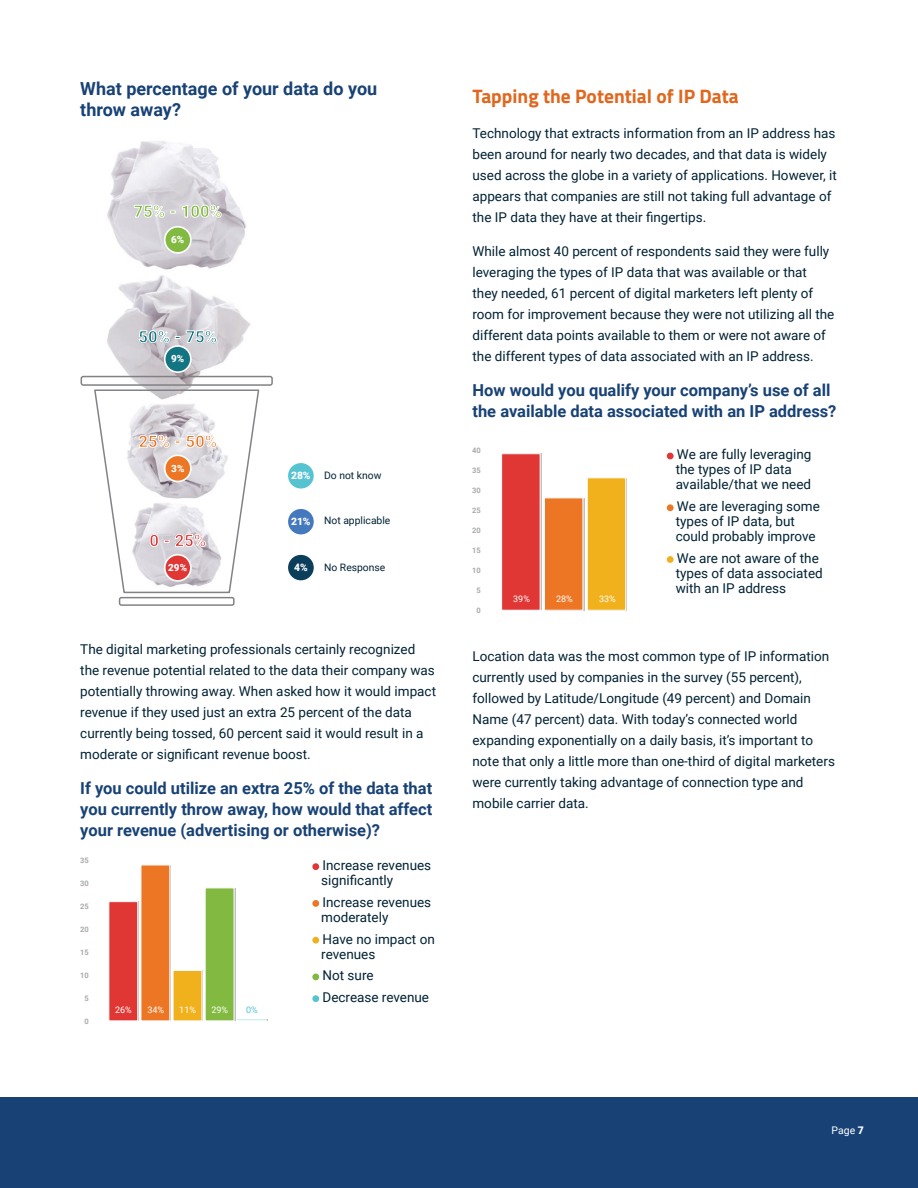
<style>
.page{position:relative;width:918px;height:1188px;background:#fff}
.page>*{position:absolute;margin:0;border:0;box-sizing:border-box;transform-origin:0 0}
.t1{font:700 19.5px "Titillium Web";color:#e0671e}
.t2{font:700 18px/21px "Roboto";color:#184275}
.t3{font:700 16.5px/21px "Roboto";color:#184275;text-align:justify}
.t4{font:900 16.5px "Roboto";color:#82ba41}
.t5{font:900 16.5px "Roboto";color:#ec7623}
.t6{font:900 16.5px "Roboto";color:#137582}
.t7{font:900 16.5px "Roboto";color:#e03634}
.t8{font:13.5px/21px "Roboto";color:#002234}
.t9{font:10.5px "Roboto";color:#fff}
.t10{font:10.35px "Roboto";color:#002234}
.t11{font:900 10.35px "Roboto";color:#fff}
.t12{font:900 9.9px "Roboto";color:#fff}
.t13{font:9px "Roboto";color:#fff}
.t14{font:9px "Roboto";color:#56c3d1}
.t15{font:700 7.5px "Roboto";color:#a7a9ac}
.s1{font-weight:900}
</style>
<div class="page">
<div style="left:0;top:1097px;width:918px;height:91px;background:#184275"></div>
<div style="left:667px;top:453px;width:7px;height:6px;background:#e03634;border-radius:50%"></div>
<div style="left:667px;top:504px;width:7px;height:7px;background:#ec7623;border-radius:50%"></div>
<div style="left:667px;top:556px;width:7px;height:7px;background:#f0b11d;border-radius:50%"></div>
<div style="left:589px;top:478px;width:38px;height:132px;background:#cecfd1"></div>
<div style="left:546px;top:498px;width:38px;height:112px;background:#dbdcdd"></div>
<div style="left:503px;top:454px;width:39px;height:156px;background:#bfc0c2"></div>
<div style="left:587px;top:477px;width:39px;height:134px;background:#f0b11d;border:1px solid #fff"></div>
<div style="left:544px;top:497px;width:39px;height:114px;background:#ec7623;border:1px solid #fff"></div>
<div style="left:501px;top:453px;width:40px;height:158px;background:#e03634;border:1px solid #fff"></div>
<img style="left:107px;top:141px;width:139px;height:129px">
<img style="left:107px;top:275px;width:144px;height:100px">
<div style="left:119px;top:597px;width:116px;height:9px;border:2px solid #808285;border-radius:2px"></div>
<svg style="left:80px;top:375px;width:193px;height:219px"></svg>
<svg style="left:139px;top:330px;width:30px;height:13px"></svg>
<svg style="left:175px;top:336px;width:5px;height:3px"></svg>
<svg style="left:186px;top:330px;width:31px;height:13px"></svg>
<svg style="left:134px;top:205px;width:41px;height:12px"></svg>
<svg style="left:182px;top:205px;width:39px;height:12px"></svg>
<div style="left:165px;top:555px;width:26px;height:26px;background:#e03634;border-radius:50%"></div>
<div style="left:164px;top:554px;width:28px;height:28px;border:2px solid #fff;border-radius:50%"></div>
<div style="left:165px;top:455px;width:26px;height:26px;background:#ec7623;border-radius:50%"></div>
<div style="left:164px;top:455px;width:28px;height:27px;border:2px solid #fff;border-radius:50%"></div>
<div style="left:164px;top:346px;width:27px;height:26px;background:#fcfcfb;border-radius:50%"></div>
<div style="left:165px;top:346px;width:26px;height:26px;background:#137582;border-radius:50%"></div>
<div style="left:164px;top:345px;width:28px;height:28px;border:2px solid #fff;border-radius:50%"></div>
<div style="left:165px;top:227px;width:26px;height:26px;background:#82ba41;border-radius:50%"></div>
<div style="left:164px;top:226px;width:28px;height:28px;border:2px solid #fff;border-radius:50%"></div>
<div style="left:287px;top:462px;width:27px;height:27px;background:#56c3d1;border-radius:50%"></div>
<div style="left:287px;top:462px;width:28px;height:28px;border:2px solid #fff;border-radius:50%"></div>
<div style="left:287px;top:508px;width:27px;height:27px;background:#4579bd;border-radius:50%"></div>
<div style="left:287px;top:507px;width:28px;height:29px;border:2px solid #fff;border-radius:50%"></div>
<div style="left:287px;top:554px;width:27px;height:27px;background:#0a3e5a;border-radius:50%"></div>
<div style="left:287px;top:553px;width:28px;height:29px;border:2px solid #fff;border-radius:50%"></div>
<div style="left:207px;top:888px;width:29px;height:133px;background:#e0e1e0"></div>
<div style="left:175px;top:970px;width:28px;height:51px;background:#dbdbdd"></div>
<div style="left:142px;top:865px;width:29px;height:156px;background:#d4d5d6"></div>
<div style="left:110px;top:902px;width:29px;height:119px;background:#cecfd0"></div>
<div style="left:312px;top:863px;width:7px;height:7px;background:#e03634;border-radius:50%"></div>
<div style="left:312px;top:900px;width:7px;height:7px;background:#ec7623;border-radius:50%"></div>
<div style="left:312px;top:937px;width:7px;height:7px;background:#f0b11d;border-radius:50%"></div>
<div style="left:312px;top:974px;width:7px;height:6px;background:#82ba41;border-radius:50%"></div>
<div style="left:312px;top:995px;width:7px;height:7px;background:#56c3d1;border-radius:50%"></div>
<div style="left:205px;top:888px;width:29px;height:133px;background:#82ba41;border:1px solid #fff"></div>
<div style="left:173px;top:970px;width:29px;height:51px;background:#f0b11d"></div>
<div style="left:141px;top:865px;width:29px;height:156px;background:#ec7623"></div>
<div style="left:108px;top:901px;width:30px;height:120px;background:#e03634;border:1px solid #fff"></div>
<div style="left:237px;top:1019px;width:30px;height:2px;border:1px solid #fff"></div>
<h2 class="t2" style="left:80px;top:77px;width:298px">What percentage of your data do you throw away?</h2>
<p class="t4" style="left:134px;top:200px;width:90px">75% - 100%</p>
<p class="t12" style="left:171px;top:233px;width:15px">6%</p>
<p class="t6" style="left:138px;top:325px;width:80px">50% - 75%</p>
<p class="t12" style="left:171px;top:352px;width:15px">9%</p>
<p class="t5" style="left:138px;top:430px;width:80px">25% - 50%</p>
<p class="t12" style="left:171px;top:461px;width:15px">3%</p>
<p class="t7" style="left:149px;top:529px;width:58px">0 - 25%</p>
<p class="t12" style="left:168px;top:561px;width:20px">29%</p>
<p class="t11" style="left:291px;top:468px;width:21px">28%</p>
<p class="t10" style="left:324px;top:468px;width:59px">Do not know</p>
<p class="t11" style="left:291px;top:514px;width:21px">21%</p>
<p class="t10" style="left:324px;top:513px;width:68px">Not applicable</p>
<p class="t11" style="left:294px;top:560px;width:15px">4%</p>
<p class="t10" style="left:324px;top:560px;width:63px">No Response</p>
<p class="t8" style="left:80px;top:638px;width:357px">The digital marketing professionals certainly recognized the revenue potential related to the data their company was potentially throwing away. When asked how it would impact revenue if they used just an extra 25 percent of the data currently being tossed, 60 percent said it would result in a moderate or significant revenue boost.</p>
<p class="t3" style="left:80px;top:777px;width:354px">If you could utilize an extra 25% of the data that you currently throw away, how would that affect your revenue (advertising or otherwise)?</p>
<p class="t15" style="left:80px;top:855px;width:10px">35</p>
<p class="t15" style="left:80px;top:878px;width:10px">30</p>
<p class="t15" style="left:80px;top:901px;width:10px">25</p>
<p class="t15" style="left:80px;top:924px;width:10px">20</p>
<p class="t15" style="left:80px;top:947px;width:10px">15</p>
<p class="t15" style="left:80px;top:970px;width:10px">10</p>
<p class="t15" style="left:84px;top:993px;width:6px">5</p>
<p class="t15" style="left:84px;top:1016px;width:6px">0</p>
<p class="t13" style="left:115px;top:1003px;width:18px">26%</p>
<p class="t13" style="left:148px;top:1003px;width:18px">34%</p>
<p class="t13" style="left:179px;top:1003px;width:18px">11%</p>
<p class="t13" style="left:211px;top:1003px;width:18px">29%</p>
<p class="t14" style="left:246px;top:1003px;width:13px">0%</p>
<p class="t8" style="left:321px;top:857px;width:111px;line-height:15px">Increase revenues significantly</p>
<p class="t8" style="left:321px;top:894px;width:111px;line-height:15px">Increase revenues moderately</p>
<p class="t8" style="left:321px;top:931px;width:115px;line-height:15px">Have no impact on revenues</p>
<p class="t8" style="left:323px;top:964px;width:108px;line-height:21.8px">Not sure<br>Decrease revenue</p>
<h1 class="t1" style="left:472px;top:81px;width:268px">Tapping the Potential of IP Data</h1>
<p class="t8" style="left:472px;top:122px;width:366px">Technology that extracts information from an IP address has been around for nearly two decades, and that data is widely used across the globe in a variety of applications. However, it appears that companies are still not taking full advantage of the IP data they have at their fingertips.</p>
<p class="t8" style="left:472px;top:240px;width:363px">While almost 40 percent of respondents said they were fully leveraging the types of IP data that was available or that they needed, 61 percent of digital marketers left plenty of room for improvement because they were not utilizing all the different data points available to them or were not aware of the different types of data associated with an IP address.</p>
<p class="t3" style="left:472px;top:379px;width:366px">How would you qualify your company’s use of all the available data associated with an IP address?</p>
<p class="t15" style="left:472px;top:445px;width:10px">40</p>
<p class="t15" style="left:472px;top:465px;width:10px">35</p>
<p class="t15" style="left:472px;top:485px;width:10px">30</p>
<p class="t15" style="left:472px;top:505px;width:10px">25</p>
<p class="t15" style="left:472px;top:525px;width:10px">20</p>
<p class="t15" style="left:472px;top:545px;width:10px">15</p>
<p class="t15" style="left:472px;top:565px;width:10px">10</p>
<p class="t15" style="left:477px;top:585px;width:6px">5</p>
<p class="t15" style="left:477px;top:605px;width:6px">0</p>
<p class="t13" style="left:513px;top:593px;width:18px">39%</p>
<p class="t13" style="left:556px;top:593px;width:18px">28%</p>
<p class="t13" style="left:599px;top:593px;width:18px">33%</p>
<p class="t8" style="left:676px;top:447px;width:137px;line-height:15px">We are fully leveraging the types of IP data available/that we need</p>
<p class="t8" style="left:676px;top:498px;width:146px;line-height:15px">We are leveraging some types of IP data, but could probably improve</p>
<p class="t8" style="left:676px;top:550px;width:149px;line-height:15px">We are not aware of the types of data associated with an IP address</p>
<p class="t8" style="left:472px;top:645px;width:364px">Location data was the most common type of IP information currently used by companies in the survey (55 percent), followed by Latitude/Longitude (49 percent) and Domain Name (47 percent) data. With today’s connected world expanding exponentially on a daily basis, it’s important to note that only a little more than one-third of digital marketers were currently taking advantage of connection type and mobile carrier data.</p>
<p class="t9" style="left:832px;top:1122px;width:34px">Page <span class="s1">7</span></p>
</div>
